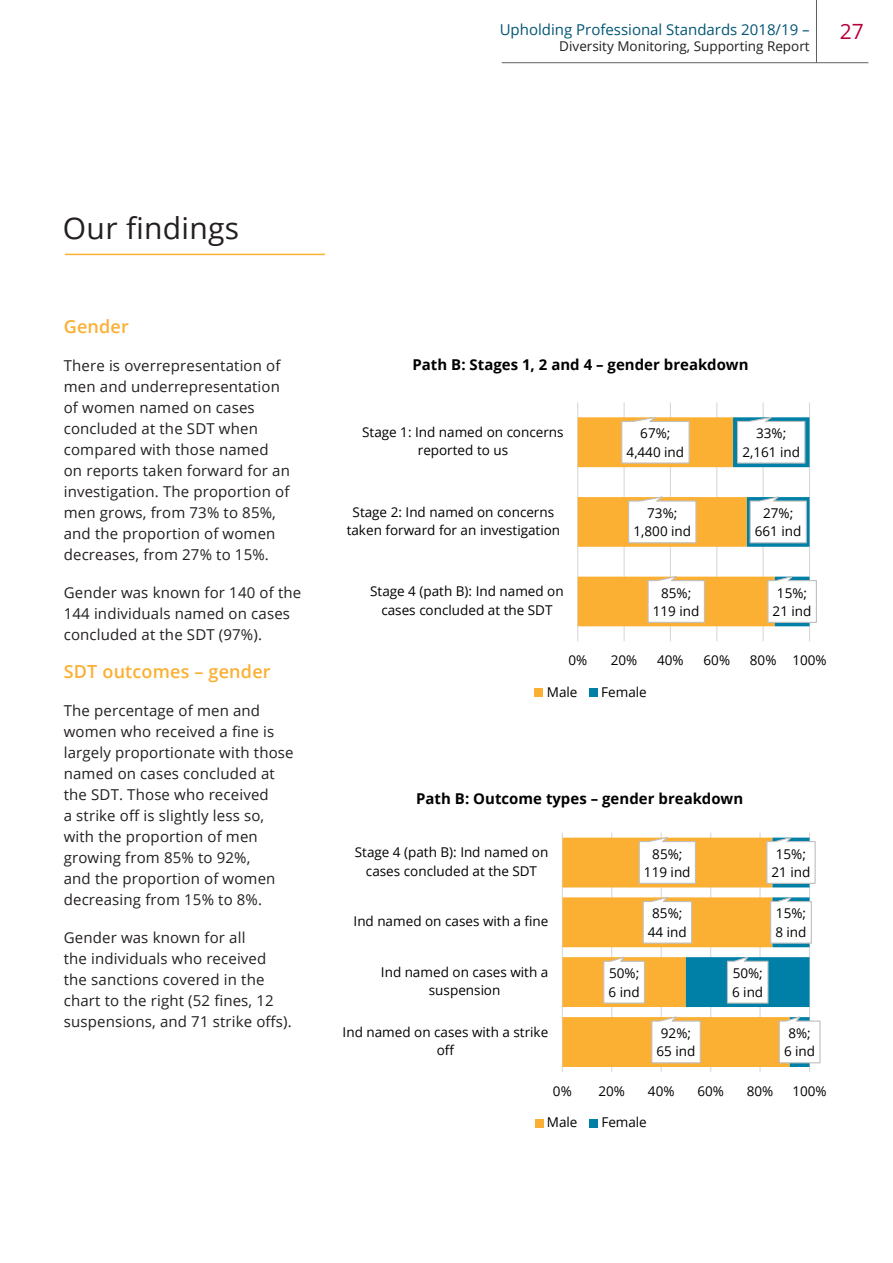
<style>
.page{position:relative;width:893px;height:1263px;background:#fff}
.page>*{position:absolute;margin:0;border:0;box-sizing:border-box;transform-origin:0 0}
.Chapter_heading{font:30px "Open Sans";letter-spacing:.01em;color:#231f20}
.t1{font:21px "Open Sans";color:#b50038}
.Sub-heading{font:600 18px "Open Sans";letter-spacing:.01em;color:#fbb033}
.body_of_text{font:15px/21px "Open Sans";letter-spacing:.01em;color:#231f20}
.t2{font:700 15px "Open Sans";color:#000}
.t3{font:15px "Open Sans";color:#025574}
.t4{font:13.5px/18.3px "Open Sans";color:#000;text-align:center}
.t5{font:13.5px "Open Sans";color:#231f20}
</style>
<div class="page">
<hr style="left:502px;top:62px;width:366px;height:1px;background:#61605e">
<hr style="left:816px;top:0;width:1px;height:63px;background:#61605e">
<hr style="left:65px;top:254px;width:260px;height:1px;background:#fbb033">
<hr style="left:562px;top:832px;width:1px;height:240px;background:#d9d9d9">
<hr style="left:611px;top:832px;width:1px;height:240px;background:#d9d9d9">
<hr style="left:661px;top:832px;width:1px;height:240px;background:#d9d9d9">
<hr style="left:710px;top:832px;width:1px;height:240px;background:#d9d9d9">
<hr style="left:759px;top:832px;width:2px;height:240px;background:#d9d9d9">
<hr style="left:809px;top:832px;width:1px;height:240px;background:#d9d9d9">
<svg style="left:562px;top:838px;width:41px;height:229px;background:#fbba4f"></svg>
<svg style="left:603px;top:835px;width:218px;height:232px"></svg>
<div style="left:535px;top:1119px;width:8px;height:8px;background:#fbb034"></div>
<div style="left:589px;top:1119px;width:9px;height:8px;background:#0080a7"></div>
<hr style="left:577px;top:402px;width:1px;height:239px;background:#d9d9d9">
<hr style="left:624px;top:402px;width:1px;height:239px;background:#d9d9d9">
<hr style="left:670px;top:402px;width:1px;height:239px;background:#d9d9d9">
<hr style="left:716px;top:402px;width:1px;height:239px;background:#d9d9d9">
<hr style="left:762px;top:402px;width:2px;height:239px;background:#d9d9d9">
<hr style="left:809px;top:402px;width:1px;height:239px;background:#d9d9d9">
<svg style="left:578px;top:415px;width:239px;height:211px"></svg>
<div style="left:535px;top:688px;width:8px;height:9px;background:#fbb034"></div>
<div style="left:589px;top:688px;width:9px;height:9px;background:#0080a7"></div>
<p class="t3" style="left:500px;top:19px;width:311px">Upholding Professional Standards 2018/19 –</p>
<h2 class="t1" style="left:840px;top:17px;width:26px">27</h2>
<p class="t5" style="left:559px;top:37px;width:252px">Diversity Monitoring, Supporting Report</p>
<p class="Chapter_heading" style="left:63px;top:208px;width:178px">Our findings</p>
<p class="Sub-heading" style="left:64px;top:314px;width:67px">Gender</p>
<p class="body_of_text" style="left:64px;top:354px;width:228px">There is overrepresentation of men and underrepresentation of women named on cases concluded at the SDT when compared with those named on reports taken forward for an investigation. The proportion of men grows, from 73% to 85%, and the proportion of women decreases, from 27% to 15%.</p>
<p class="body_of_text" style="left:64px;top:581px;width:239px">Gender was known for 140 of the<br>144 individuals named on cases concluded at the SDT (97%).</p>
<p class="Sub-heading" style="left:64px;top:659px;width:208px">SDT outcomes – gender</p>
<p class="body_of_text" style="left:64px;top:699px;width:231px">The percentage of men and women who received a fine is largely proportionate with those named on cases concluded at the SDT. Those who received<br>a strike off is slightly less so, with the proportion of men growing from 85% to 92%,<br>and the proportion of women decreasing from 15% to 8%.</p>
<p class="body_of_text" style="left:64px;top:926px;width:230px">Gender was known for all<br>the individuals who received the sanctions covered in the chart to the right (52 fines, 12 suspensions, and 71 strike offs).</p>
<p class="t2" style="left:413px;top:354px;width:337px">Path B: Stages 1, 2 and 4 – gender breakdown</p>
<p class="t4" style="left:362px;top:423px;width:203px">Stage 1: Ind named on concerns reported to us</p>
<p class="t4" style="left:627px;top:424px;width:59px">67%;<br>4,440 ind</p>
<p class="t4" style="left:742px;top:424px;width:59px">33%;<br>2,161 ind</p>
<p class="t4" style="left:347px;top:502px;width:215px">Stage 2: Ind named on concerns taken forward for an investigation</p>
<p class="t4" style="left:633px;top:503px;width:59px">73%;<br>1,800 ind</p>
<p class="t4" style="left:755px;top:503px;width:48px">27%;<br>661 ind</p>
<p class="t4" style="left:370px;top:582px;width:195px">Stage 4 (path B): Ind named on cases concluded at the SDT</p>
<p class="t4" style="left:653px;top:583px;width:48px">85%;<br>119 ind</p>
<p class="t4" style="left:773px;top:583px;width:40px">15%;<br>21 ind</p>
<p class="t4" style="left:568px;top:651px;width:20px">0%</p>
<p class="t4" style="left:611px;top:651px;width:28px">20%</p>
<p class="t4" style="left:657px;top:651px;width:28px">40%</p>
<p class="t4" style="left:703px;top:651px;width:28px">60%</p>
<p class="t4" style="left:750px;top:651px;width:78px">80% 100%</p>
<p class="t4" style="left:547px;top:682px;width:32px">Male</p>
<p class="t4" style="left:601px;top:682px;width:47px">Female</p>
<p class="t2" style="left:416px;top:788px;width:328px">Path B: Outcome types – gender breakdown</p>
<p class="t4" style="left:355px;top:843px;width:195px">Stage 4 (path B): Ind named on cases concluded at the SDT</p>
<p class="t4" style="left:644px;top:844px;width:48px">85%;<br>119 ind</p>
<p class="t4" style="left:771px;top:844px;width:40px">15%;<br>21 ind</p>
<p class="t4" style="left:354px;top:912px;width:196px">Ind named on cases with a fine</p>
<p class="t4" style="left:648px;top:904px;width:40px">85%;<br>44 ind</p>
<p class="t4" style="left:775px;top:904px;width:33px;text-align:left">15%;<br>8 ind</p>
<p class="t4" style="left:381px;top:962px;width:169px">Ind named on cases with a suspension</p>
<p class="t4" style="left:608px;top:964px;width:33px;text-align:left">50%;<br>6 ind</p>
<p class="t4" style="left:732px;top:964px;width:33px;text-align:left">50%;<br>6 ind</p>
<p class="t4" style="left:343px;top:1022px;width:207px">Ind named on cases with a strike off</p>
<p class="t4" style="left:656px;top:1023px;width:40px">92%;<br>65 ind</p>
<p class="t4" style="left:784px;top:1023px;width:33px">8%;<br>6 ind</p>
<p class="t4" style="left:553px;top:1081px;width:20px">0%</p>
<p class="t4" style="left:598px;top:1081px;width:28px">20%</p>
<p class="t4" style="left:648px;top:1081px;width:28px">40%</p>
<p class="t4" style="left:697px;top:1081px;width:28px">60%</p>
<p class="t4" style="left:747px;top:1081px;width:28px">80%</p>
<p class="t4" style="left:792px;top:1081px;width:36px">100%</p>
<p class="t4" style="left:547px;top:1113px;width:32px">Male</p>
<p class="t4" style="left:601px;top:1113px;width:47px">Female</p>
</div>
